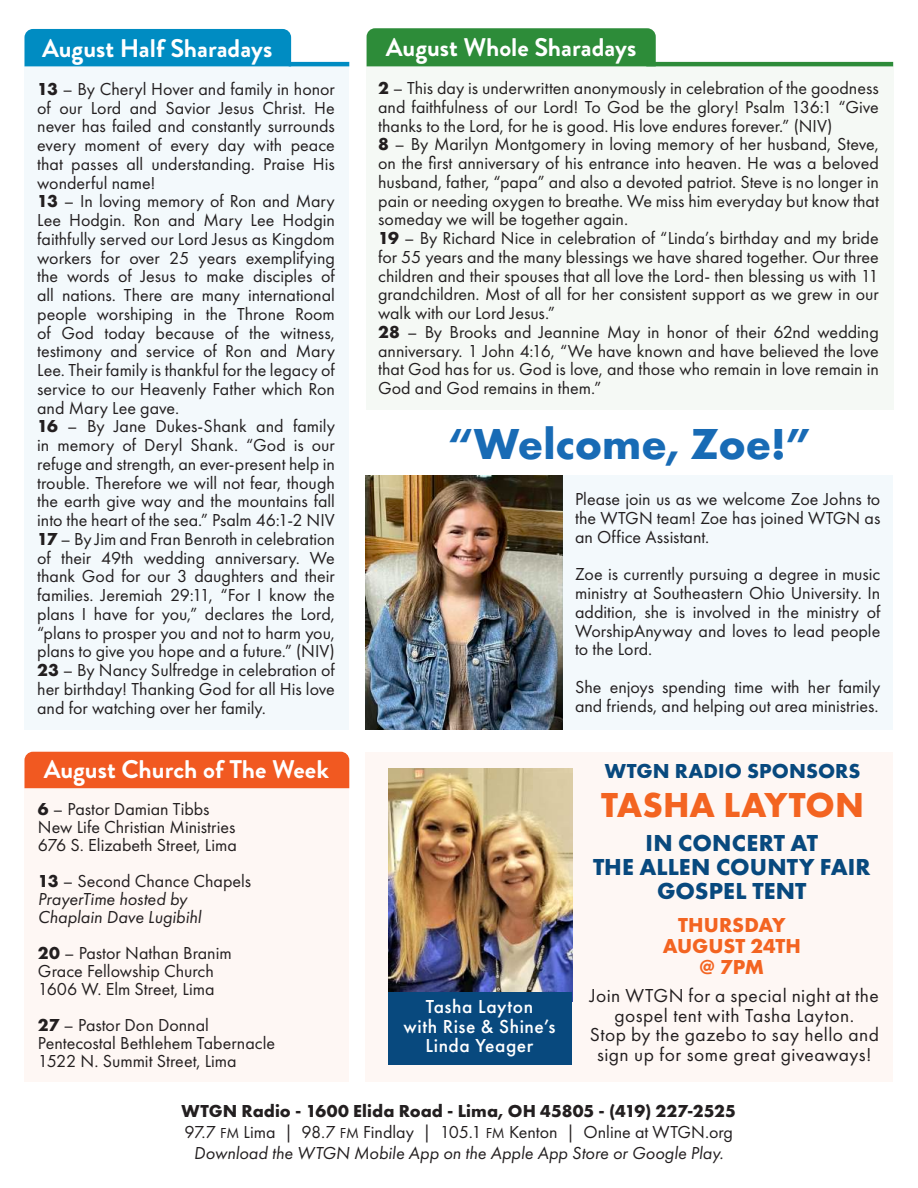
<style>
.page{position:relative;width:918px;height:1188px;background:#fff}
.page>*{position:absolute;margin:0;border:0;box-sizing:border-box;transform-origin:0 0}
.t1{font:700 45px "Futura PT";color:#186bb5}
.t2{font:700 36px "Futura PT";letter-spacing:.005em;color:#f36421}
.t3{font:700 25.5px "Brandon Grotesque";color:#fff}
.t4{font:700 24px/24px "Futura PT";letter-spacing:.005em;color:#08497e;text-align:center}
.t5{font:700 21px/21px "Futura PT";color:#f36421;text-align:center}
.t6{font:700 21px "Futura PT";letter-spacing:.005em;color:#08497e}
.t7{font:19.5px/19.5px "Futura PT";letter-spacing:.025em;color:#231f20;text-align:center}
.t8{font:500 19.5px/19.5px "Futura PT";letter-spacing:.03em;color:#fff;text-align:center}
.t9{font:18px/18.8px "Futura PT";color:#231f20}
.t10{font:italic 18px/18px "Futura PT";color:#231f20}
.s1{font-weight:700}
.s2{font-weight:700;font-style:normal}
.s3{font-style:normal}
.s4{font-style:normal;font-size:15px}
</style>
<div class="page">
<div style="left:366px;top:752px;width:527px;height:330px;background:#fef7f4"></div>
<div style="left:366px;top:66px;width:527px;height:344px;background:#f5f9f5"></div>
<div style="left:24px;top:788px;width:325px;height:294px;background:#fef7f4"></div>
<div style="left:24px;top:66px;width:325px;height:664px;background:#f3f9fc"></div>
<div style="left:24px;top:29px;width:267px;height:37px;background:#008cc2"></div>
<div style="left:367px;top:28px;width:289px;height:38px;background:#2d8c39"></div>
<div style="left:24px;top:752px;width:325px;height:36px;background:#f15921"></div>
<hr style="left:289px;top:62px;width:60px;height:4px;background:#008cc2">
<hr style="left:646px;top:62px;width:247px;height:4px;background:#2d8c39">
<img style="left:366px;top:476px;width:197px;height:254px">
<div style="left:563px;top:476px;width:330px;height:254px;background:#f3f9fc"></div>
<img style="left:388px;top:768px;width:184px;height:225px">
<div style="left:388px;top:993px;width:184px;height:72px;background:#08497e"></div>
<h3 class="t3" style="left:42px;top:30px;width:232px">August Half Sharadays</h3>
<h3 class="t3" style="left:386px;top:29px;width:252px">August Whole Sharadays</h3>
<p class="t9" style="left:378px;top:79px;width:502px"><span class="s1">2</span> – This day is underwritten anonymously in celebration of the goodness and faithfulness of our Lord! To God be the glory! Psalm 136:1 “Give thanks to the Lord, for he is good. His love endures forever.” (NIV)<br><span class="s1">8</span> – By Marilyn Montgomery in loving memory of her husband, Steve, on the first anniversary of his entrance into heaven. He was a beloved husband, father, “papa” and also a devoted patriot. Steve is no longer in pain or needing oxygen to breathe. We miss him everyday but know that someday we will be together again.<br><span class="s1">19</span> – By Richard Nice in celebration of “Linda’s birthday and my bride for 55 years and the many blessings we have shared together. Our three children and their spouses that all love the Lord- then blessing us with 11 grandchildren. Most of all for her consistent support as we grew in our walk with our Lord Jesus.”<br><span class="s1">28</span> – By Brooks and Jeannine May in honor of their 62nd wedding anniversary. 1 John 4:16, “We have known and have believed the love that God has for us. God is love, and those who remain in love remain in God and God remains in them.”</p>
<p class="t9" style="left:37px;top:79px;width:299px"><span class="s1">13</span> – By Cheryl Hover and family in honor of our Lord and Savior Jesus Christ. He never has failed and constantly surrounds every moment of every day with peace that passes all understanding. Praise His wonderful name!<br><span class="s1">13</span> – In loving memory of Ron and Mary Lee Hodgin. Ron and Mary Lee Hodgin faithfully served our Lord Jesus as Kingdom workers for over 25 years exemplifying the words of Jesus to make disciples of all nations. There are many international people worshiping in the Throne Room of God today because of the witness, testimony and service of Ron and Mary Lee. Their family is thankful for the legacy of service to our Heavenly Father which Ron and Mary Lee gave.<br><span class="s1">16</span> – By Jane Dukes-Shank and family in memory of Deryl Shank. “God is our refuge and strength, an ever-present help in trouble. Therefore we will not fear, though the earth give way and the mountains fall into the heart of the sea.” Psalm 46:1-2 NIV <span class="s1">17</span> – By Jim and Fran Benroth in celebration of their 49th wedding anniversary. We thank God for our 3 daughters and their families. Jeremiah 29:11, “For I know the plans I have for you,” declares the Lord, “plans to prosper you and not to harm you, plans to give you hope and a future.” (NIV)<br><span class="s1">23</span> – By Nancy Sulfredge in celebration of her birthday! Thanking God for all His love and for watching over her family.</p>
<h1 class="t1" style="left:447px;top:415px;width:366px">“Welcome, Zoe!”</h1>
<p class="t9" style="left:575px;top:490px;width:307px;text-align:justify">Please join us as we welcome Zoe Johns to the WTGN team! Zoe has joined WTGN as an Office Assistant.</p>
<p class="t9" style="left:575px;top:565px;width:307px;text-align:justify">Zoe is currently pursuing a degree in music ministry at Southeastern Ohio University. In addition, she is involved in the ministry of WorshipAnyway and loves to lead people to the Lord.</p>
<p class="t9" style="left:575px;top:677px;width:307px">She enjoys spending time with her family and friends, and helping out area ministries.</p>
<h3 class="t3" style="left:44px;top:751px;width:287px">August Church of The Week</h3>
<p class="t9" style="left:38px;top:800px;width:200px;line-height:18px"><span class="s1">6</span> – Pastor Damian Tibbs<br>New Life Christian Ministries<br>676 S. Elizabeth Street, Lima</p>
<p class="t10" style="left:38px;top:872px;width:215px"><span class="s2">13</span> <span class="s3">– Second Chance Chapels<br></span>PrayerTime hosted by<br>Chaplain Dave Lugibihl</p>
<p class="t9" style="left:38px;top:944px;width:195px;line-height:18px"><span class="s1">20</span> – Pastor Nathan Branim<br>Grace Fellowship Church<br>1606 W. Elm Street, Lima</p>
<p class="t9" style="left:38px;top:1016px;width:239px;line-height:18px"><span class="s1">27</span> – Pastor Don Donnal<br>Pentecostal Bethlehem Tabernacle<br>1522 N. Summit Street, Lima</p>
<p class="t8" style="left:404px;top:997px;width:153px">Tasha Layton<br>with Rise &amp; Shine’s<br>Linda Yeager</p>
<p class="t6" style="left:605px;top:757px;width:257px">WTGN RADIO SPONSORS</p>
<h2 class="t2" style="left:601px;top:781px;width:264px">TASHA LAYTON</h2>
<h3 class="t4" style="left:593px;top:831px;width:279px">IN CONCERT AT<br>THE ALLEN COUNTY FAIR<br>GOSPEL TENT</h3>
<p class="t5" style="left:663px;top:914px;width:140px">THURSDAY<br>AUGUST 24TH @ 7PM</p>
<p class="t7" style="left:590px;top:986px;width:291px">Join WTGN for a special night at the gospel tent with Tasha Layton.<br>Stop by the gazebo to say hello and sign up for some great giveaways!</p>
<p class="t10" style="left:182px;top:1101px;width:556px;line-height:21px;text-align:center"><span class="s2">WTGN Radio - 1600 Elida Road - Lima, OH 45805 - (419) 227-2525<br></span><span class="s3">97.7</span> <span class="s4">FM</span> <span class="s3">Lima | 98.7</span> <span class="s4">FM</span> <span class="s3">Findlay | 105.1</span> <span class="s4">FM</span> <span class="s3">Kenton | Online at WTGN.org<br></span>Download the WTGN Mobile App on the Apple App Store or Google Play.</p>
</div>
